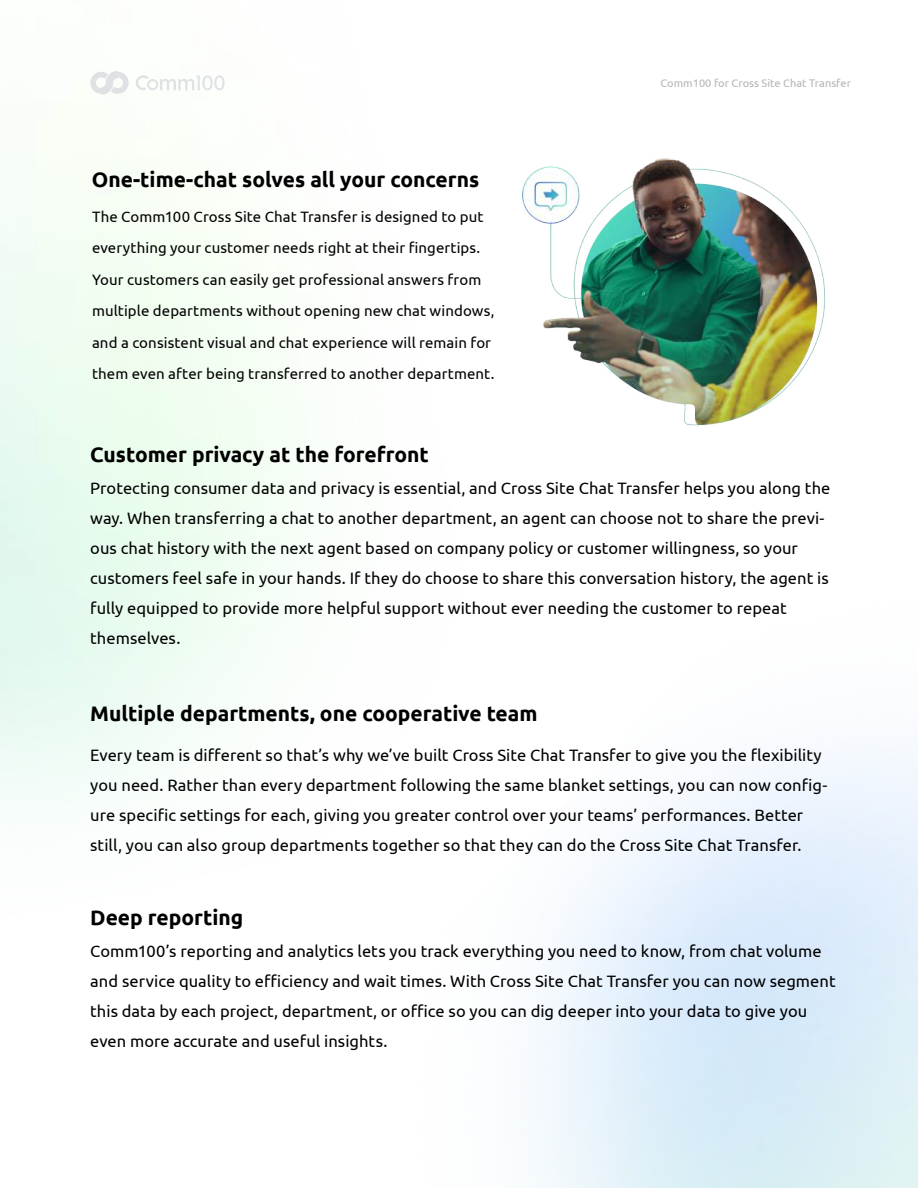
<style>
.page{position:relative;width:918px;height:1188px;background:#fff}
.page>*{position:absolute;margin:0;border:0;box-sizing:border-box;transform-origin:0 0}
.t1{font:700 21px "Ubuntu";color:#000}
.t2{font:16.5px/30px "Ubuntu";letter-spacing:.005em;color:#020202}
.t3{font:16.5px/30px "Ubuntu";letter-spacing:.005em;color:#000}
.t4{font:15px/31.5px "Ubuntu";letter-spacing:.005em;color:#020202}
.t5{font:11.1px "Ubuntu";color:#b5b5b5}
</style>
<div class="page">
<svg style="left:90px;top:71px;width:39px;height:24px"></svg>
<svg style="left:135px;top:75px;width:90px;height:15px"></svg>
<img style="left:523px;top:158px;width:303px;height:268px">
<p class="t1" style="left:92px;top:167px;width:389px">One-time-chat solves all your concerns</p>
<p class="t4" style="left:92px;top:200px;width:404px">The Comm100 Cross Site Chat Transfer is designed to put everything your customer needs right at their fingertips.<br>Your customers can easily get professional answers from multiple departments without opening new chat windows, and a consistent visual and chat experience will remain for them even after being transferred to another department.</p>
<p class="t5" style="left:661px;top:77px;width:192px">Comm100 for Cross Site Chat Transfer</p>
<p class="t1" style="left:90px;top:442px;width:340px">Customer privacy at the forefront</p>
<p class="t2" style="left:90px;top:472px;width:742px">Protecting consumer data and privacy is essential, and Cross Site Chat Transfer helps you along the way. When transferring a chat to another department, an agent can choose not to share the previ&shy;ous chat history with the next agent based on company policy or customer willingness, so your customers feel safe in your hands. If they do choose to share this conversation history, the agent is fully equipped to provide more helpful support without ever needing the customer to repeat themselves.</p>
<p class="t1" style="left:90px;top:700px;width:449px">Multiple departments, one cooperative team</p>
<p class="t2" style="left:90px;top:740px;width:739px">Every team is different so that’s why we’ve built Cross Site Chat Transfer to give you the flexibility you need. Rather than every department following the same blanket settings, you can now config&shy;ure specific settings for each, giving you greater control over your teams’ performances. Better still, you can also group departments together so that they can do the Cross Site Chat Transfer.</p>
<p class="t1" style="left:90px;top:905px;width:155px">Deep reporting</p>
<p class="t3" style="left:90px;top:935px;width:747px">Comm100’s reporting and analytics lets you track everything you need to know, from chat volume and service quality to efficiency and wait times. With Cross Site Chat Transfer you can now segment this data by each project, department, or office so you can dig deeper into your data to give you even more accurate and useful insights.</p>
</div>
